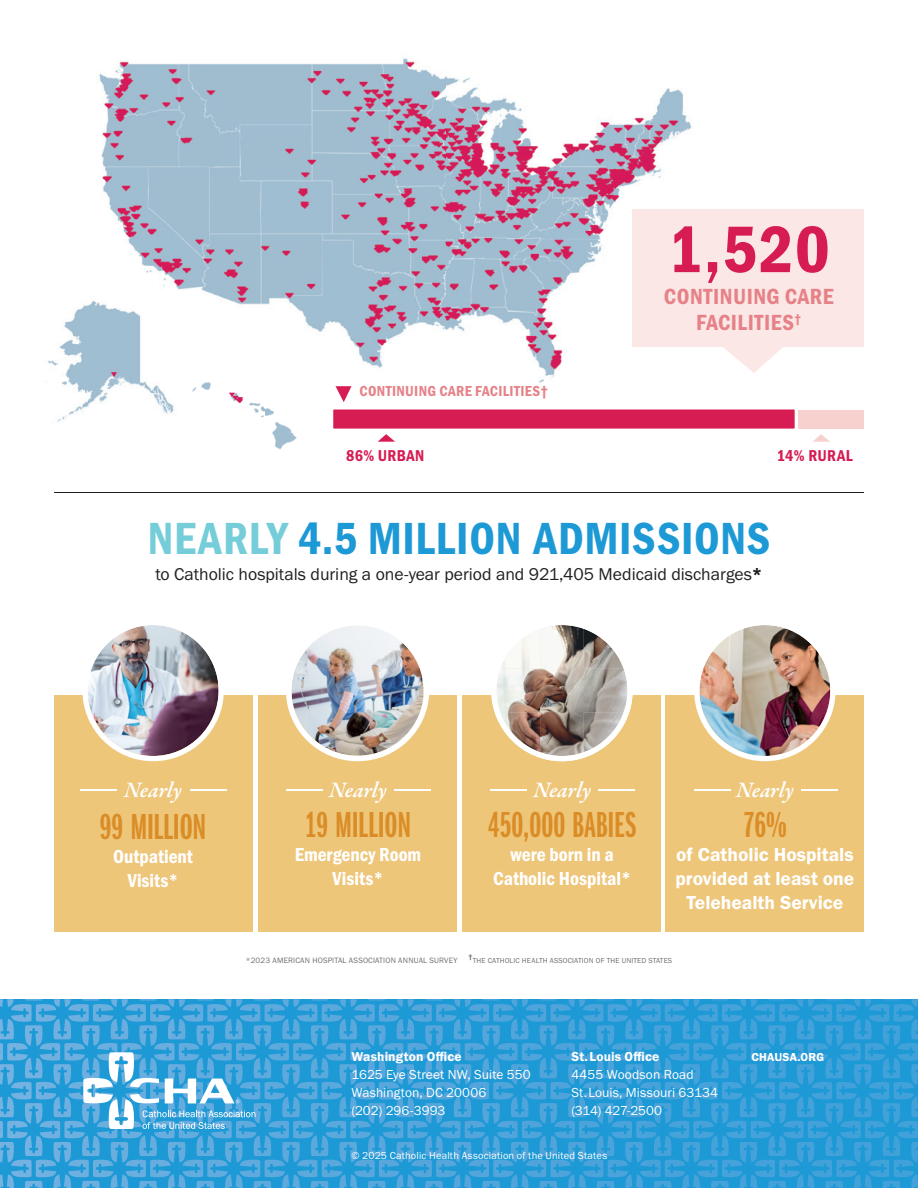
<style>
.page{position:relative;width:918px;height:1188px;background:#fff}
.page>*{position:absolute;margin:0;border:0;box-sizing:border-box;transform-origin:0 0}
.t1{font:68.1px "Franklin Gothic URW Con Dem";color:#d71b53}
.t2{font:46.65px "Franklin Gothic URW Con Dem";letter-spacing:.015em;color:#1d99d6}
.t3{font:37.5px "Franklin Gothic URW Ext Com D Dem";letter-spacing:-.005em;color:#da8d27}
.t4{font:22.65px/26.5px "Franklin Gothic URW Con Dem";letter-spacing:.02em;color:#e68187;text-align:center}
.t5{font:italic 600 22.5px "Garamond Premr Pro";letter-spacing:-.005em;color:#fff}
.t6{font:19.5px/24px "Franklin Gothic URW Con Dem";color:#fff;text-align:center}
.t7{font:19.5px/24px "Franklin Gothic URW Dem";color:#fff;text-align:center}
.t8{font:17.7px "Franklin Gothic URW Boo";color:#231f20}
.t9{font:16.2px "Franklin Gothic URW Con Dem";letter-spacing:.02em;color:#d71b53}
.t10{font:15px "Franklin Gothic URW Con Dem";letter-spacing:.02em;color:#e68187}
.t11{font:13.5px/18px "Franklin Gothic URW Boo";letter-spacing:.005em;color:#fff}
.t12{font:13.5px "Franklin Gothic URW Dem";letter-spacing:.01em;color:#fff}
.t13{font:12px "Franklin Gothic URW Dem";letter-spacing:.015em;color:#fff}
.t14{font:10.5px "Franklin Gothic URW Boo";letter-spacing:.015em;color:#fff}
.t15{font:8.1px "Franklin Gothic URW Boo";letter-spacing:.02em;color:#6c6d70}
.t16{font:7.5px "Franklin Gothic URW Boo";letter-spacing:.02em;color:#6c6d70}
.t17{font:7.05px "Franklin Gothic URW Dem";color:#6c6d70}
.s1{color:#74cdd9}
.s2{font-family:"Franklin Gothic URW Dem";font-size:18px}
</style>
<div class="page">
<img style="left:99px;top:58px;width:347px;height:285px">
<img style="left:446px;top:76px;width:245px;height:307px">
<img style="left:354px;top:343px;width:93px;height:40px">
<img style="left:48px;top:305px;width:37px;height:76px">
<img style="left:46px;top:381px;width:128px;height:41px">
<img style="left:85px;top:296px;width:92px;height:96px">
<img style="left:192px;top:382px;width:105px;height:68px">
<svg style="left:0;top:1007px;width:918px;height:181px;background:#359ed8"></svg>
<svg style="left:914px;top:999px;width:4px;height:8px"></svg>
<img style="left:0;top:999px;width:914px;height:23px">
<img style="left:636px;top:1019px;width:282px;height:20px">
<img style="left:808px;top:1043px;width:110px;height:18px">
<img style="left:579px;top:1097px;width:293px;height:20px">
<img style="left:808px;top:1121px;width:110px;height:18px">
<img style="left:236px;top:1174px;width:625px;height:14px">
<hr style="left:54px;top:492px;width:810px;height:1px;background:#231f20">
<svg style="left:83px;top:1052px;width:172px;height:77px"></svg>
<svg style="left:813px;top:434px;width:17px;height:8px"></svg>
<div style="left:420px;top:410px;width:444px;height:18px;background:#f6d1ce"></div>
<div style="left:633px;top:209px;width:231px;height:138px;background:#fbe7e5"></div>
<svg style="left:723px;top:347px;width:60px;height:26px"></svg>
<svg style="left:333px;top:386px;width:465px;height:56px"></svg>
<svg style="left:111px;top:372px;width:6px;height:4px"></svg>
<svg style="left:229px;top:393px;width:14px;height:10px"></svg>
<div style="left:463px;top:696px;width:198px;height:236px;background:#eec67a"></div>
<div style="left:666px;top:696px;width:198px;height:236px;background:#eec67a"></div>
<div style="left:54px;top:696px;width:198px;height:236px;background:#eec67a"></div>
<div style="left:258px;top:696px;width:199px;height:236px;background:#eec67a"></div>
<img style="left:286px;top:626px;width:143px;height:135px">
<img style="left:82px;top:625px;width:142px;height:136px">
<svg style="left:491px;top:625px;width:142px;height:136px"></svg>
<img style="left:694px;top:625px;width:142px;height:136px">
<hr style="left:394px;top:790px;width:36px;height:1px;background:#fff">
<hr style="left:286px;top:790px;width:37px;height:1px;background:#fff">
<hr style="left:598px;top:790px;width:36px;height:1px;background:#fff">
<hr style="left:490px;top:790px;width:37px;height:1px;background:#fff">
<hr style="left:190px;top:790px;width:37px;height:1px;background:#fff">
<hr style="left:81px;top:790px;width:36px;height:1px;background:#fff">
<hr style="left:801px;top:790px;width:37px;height:1px;background:#fff">
<hr style="left:694px;top:790px;width:36px;height:1px;background:#fff">
<p class="t10" style="left:360px;top:381px;width:190px">CONTINUING CARE FACILITIES†</p>
<h1 class="t1" style="left:668px;top:204px;width:164px">1,520</h1>
<h3 class="t4" style="left:664px;top:282px;width:171px">CONTINUING CARE<br>FACILITIES<sup>†</sup></h3>
<p class="t9" style="left:346px;top:445px;width:80px">86% URBAN</p>
<p class="t9" style="left:777px;top:445px;width:78px">14% RURAL</p>
<h2 class="t2" style="left:148px;top:507px;width:624px"><span class="s1">NEARLY</span> 4.5 MILLION ADMISSIONS</h2>
<h3 class="t8" style="left:155px;top:563px;width:609px">to Catholic hospitals during a one-year period and 921,405 Medicaid discharges<span class="s2">*</span></h3>
<h3 class="t5" style="left:124px;top:776px;width:59px">Nearly</h3>
<h3 class="t3" style="left:100px;top:806px;width:108px">99 MILLION</h3>
<h3 class="t6" style="left:113px;top:844px;width:81px">Outpatient<br>Visits*</h3>
<h3 class="t5" style="left:329px;top:776px;width:59px">Nearly</h3>
<h3 class="t3" style="left:305px;top:804px;width:108px">19 MILLION</h3>
<h3 class="t6" style="left:295px;top:842px;width:128px">Emergency Room<br>Visits*</h3>
<h3 class="t5" style="left:533px;top:776px;width:59px">Nearly</h3>
<h3 class="t3" style="left:488px;top:804px;width:150px">450,000 BABIES</h3>
<h3 class="t6" style="left:493px;top:842px;width:139px">were born in a<br>Catholic Hospital*</h3>
<h3 class="t5" style="left:736px;top:776px;width:59px">Nearly</h3>
<h3 class="t3" style="left:743px;top:804px;width:45px">76%</h3>
<h3 class="t7" style="left:675px;top:842px;width:180px">of Catholic Hospitals provided at least one<br>Telehealth Service</h3>
<p class="t15" style="left:246px;top:955px;width:213px">*2023 AMERICAN HOSPITAL ASSOCIATION ANNUAL SURVEY</p>
<p class="t17" style="left:469px;top:952px;width:6px">†</p>
<p class="t16" style="left:473px;top:955px;width:201px">THE CATHOLIC HEALTH ASSOCIATION OF THE UNITED STATES</p>
<p class="t12" style="left:352px;top:1049px;width:112px">Washington Office</p>
<p class="t11" style="left:352px;top:1066px;width:181px">1625 Eye Street NW, Suite 550<br>Washington, DC 20006<br>(202) 296-3993</p>
<p class="t12" style="left:571px;top:1048px;width:90px">St.Louis Office</p>
<p class="t11" style="left:571px;top:1066px;width:148px">4455 Woodson Road<br>St.Louis, Missouri 63134 (314) 427-2500</p>
<p class="t14" style="left:352px;top:1149px;width:257px">© 2025 Catholic Health Association of the United States</p>
<p class="t13" style="left:752px;top:1050px;width:74px">CHAUSA.ORG</p>
</div>
